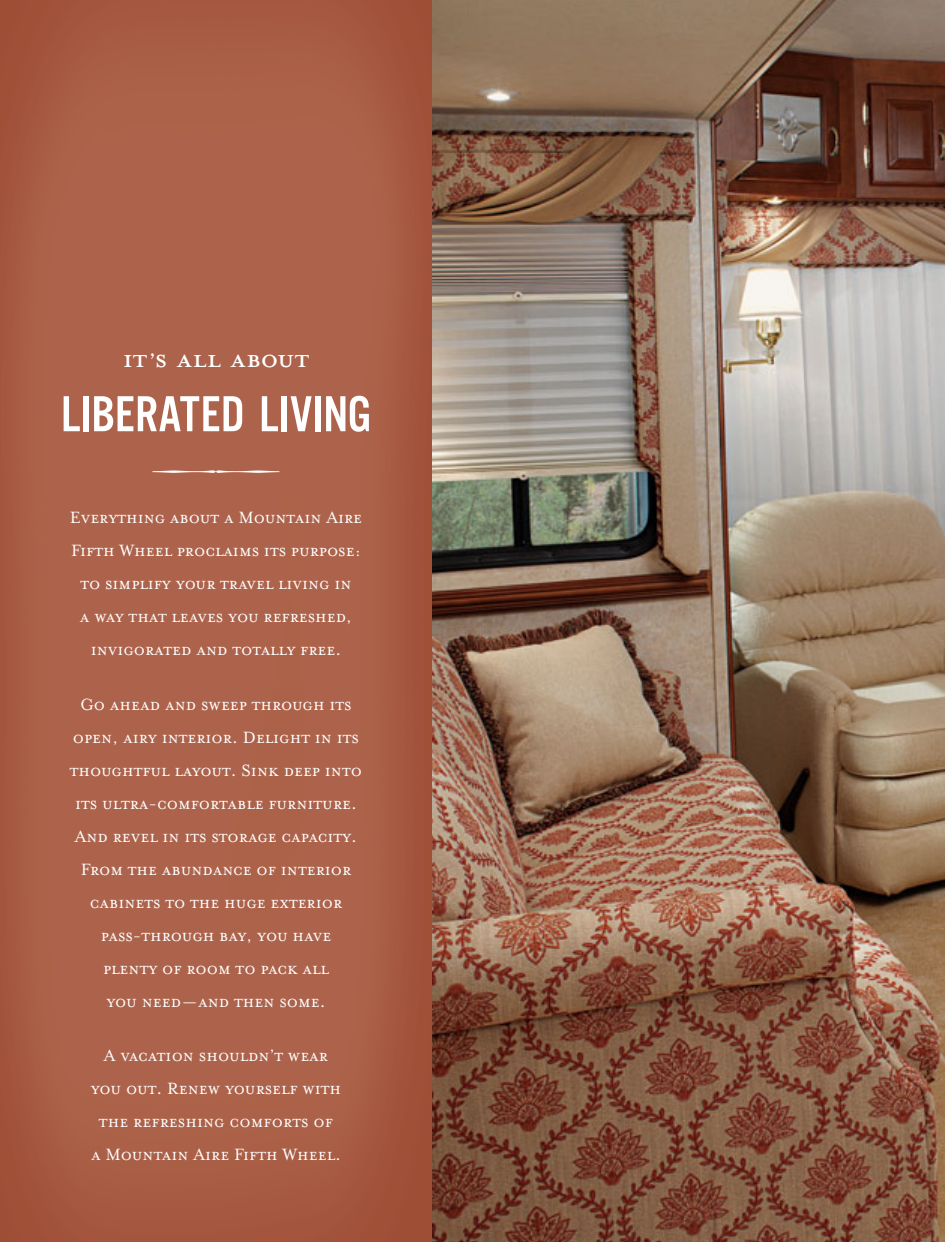
<style>
.page{position:relative;width:945px;height:1242px;background:#fff}
.page>*{position:absolute;margin:0;border:0;box-sizing:border-box;transform-origin:0 0}
.t1{font:52.5px "Alternate Gothic EF No Three";letter-spacing:.005em;color:#fff}
.t2{font:36px "Mrs Eaves Petite Caps";color:#fff}
.t3{font:27px "Hoefler Text Fleurons";color:#fff}
.t4{font:18.75px/33px "Mrs Eaves Small Caps";color:#fff;text-align:center}
</style>
<div class="page">
<img style="left:432px;top:0;width:513px;height:1241px">
<img style="left:0;top:0;width:432px;height:1241px">
<h2 class="t2" style="left:123px;top:333px;width:188px">it<sub>’</sub>s all about</h2>
<h1 class="t1" style="left:61px;top:396px;width:312px">LIBERATED LIVING</h1>
<h3 class="t3" style="left:153px;top:458px;width:128px">898</h3>
<p class="t4" style="left:70px;top:500px;width:294px">Everything about a Mountain Aire<br>Fifth Wheel proclaims its purpose: to simplify your travel living in<br>a way that leaves you refreshed, invigorated and totally free.</p>
<p class="t4" style="left:70px;top:687px;width:294px">Go ahead and sweep through its open, airy interior. Delight in its thoughtful layout. Sink deep into its ultra-comfortable furniture.<br>And revel in its storage capacity.<br>From the abundance of interior cabinets to the huge exterior pass-through bay, you have<br>plenty of room to pack all<br>you need —and then some.</p>
<p class="t4" style="left:91px;top:1038px;width:252px">A vacation shouldn’t wear you out. Renew yourself with the refreshing comforts of<br>a Mountain Aire Fifth Wheel.</p>
</div>
